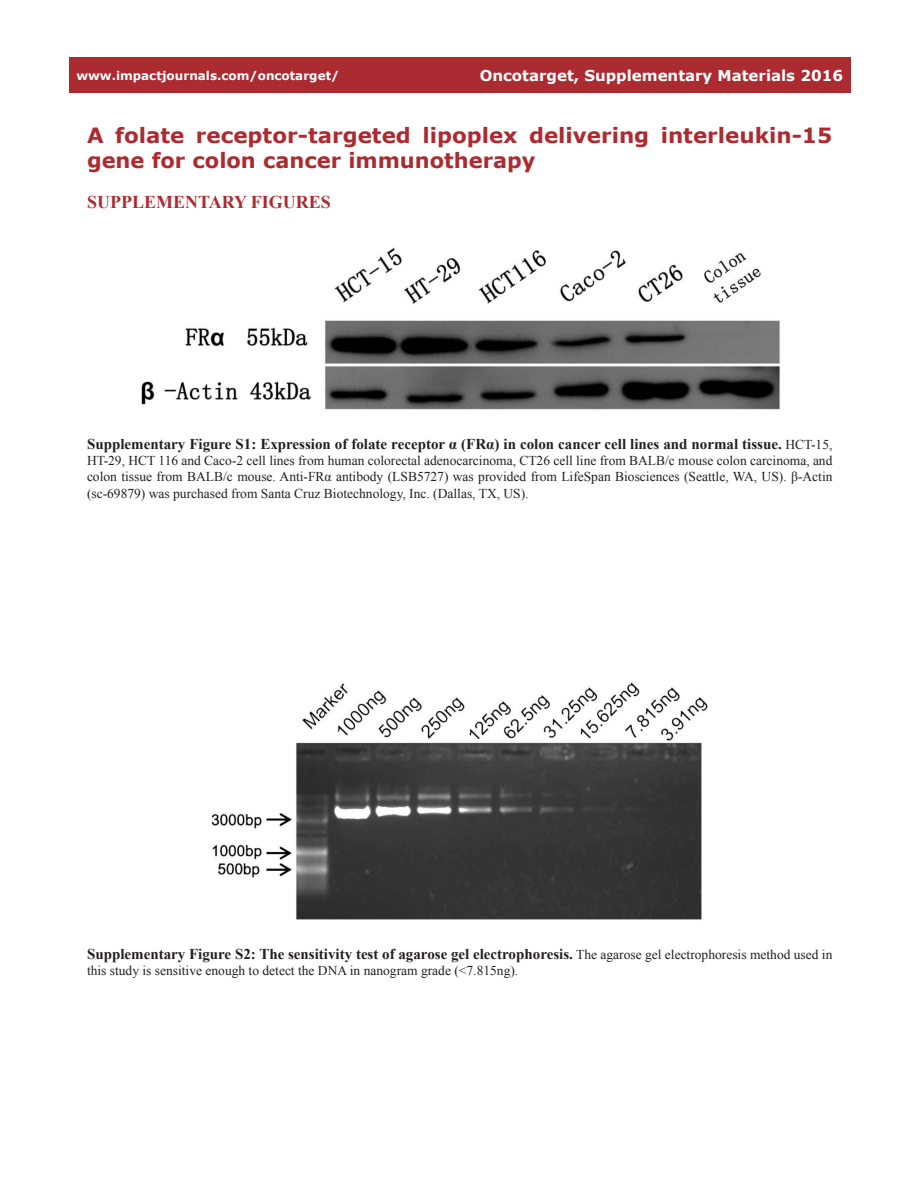
<style>
.page{position:relative;width:918px;height:1188px;background:#fff}
.page>*{position:absolute;margin:0;border:0;box-sizing:border-box;transform-origin:0 0}
.t1{font:700 21px/25.2px "Verdana";color:#ac2b31}
.Heading{font:700 18px "Times New Roman";color:#ac2b31}
.figuretext{font:700 15px "Times New Roman";color:#231f20}
.t2{font:700 15px "Verdana";color:#fff}
.figuretext-2{font:13.5px/16.2px "Times New Roman";color:#231f20;text-align:justify}
.t3{font:700 12px "Verdana";color:#fff}
.s1{font-weight:400;font-size:13.5px}
</style>
<div class="page">
<div style="left:69px;top:57px;width:781px;height:36px;background:#ac2b31"></div>
<img style="left:141px;top:248px;width:639px;height:162px">
<img style="left:211px;top:682px;width:497px;height:238px">
<p class="t3" style="left:76px;top:67px;width:264px">www.impactjournals.com/oncotarget/</p>
<p class="t2" style="left:480px;top:65px;width:365px">Oncotarget, Supplementary Materials 2016</p>
<p class="t1" style="left:87px;top:122px;width:747px">A folate receptor-targeted lipoplex delivering interleukin-15 gene for colon cancer immunotherapy</p>
<p class="Heading" style="left:87px;top:189px;width:245px">SUPPLEMENTARY FIGURES</p>
<p class="figuretext" style="left:87px;top:434px;width:747px">Supplementary Figure S1: Expression of folate receptor α (FRα) in colon cancer cell lines and normal tissue. <span class="s1">HCT-15,</span></p>
<p class="figuretext-2" style="left:87px;top:452px;width:747px">HT-29, HCT 116 and Caco-2 cell lines from human colorectal adenocarcinoma, CT26 cell line from BALB/c mouse colon carcinoma, and colon tissue from BALB/c mouse. Anti-FRα antibody (LSB5727) was provided from LifeSpan Biosciences (Seattle, WA, US). β-Actin (sc-69879) was purchased from Santa Cruz Biotechnology, Inc. (Dallas, TX, US).</p>
<p class="figuretext" style="left:87px;top:943px;width:747px">Supplementary Figure S2: The sensitivity test of agarose gel electrophoresis. <span class="s1">The agarose gel electrophoresis method used in</span></p>
<p class="figuretext-2" style="left:87px;top:962px;width:433px">this study is sensitive enough to detect the DNA in nanogram grade (&lt;7.815ng).</p>
</div>
